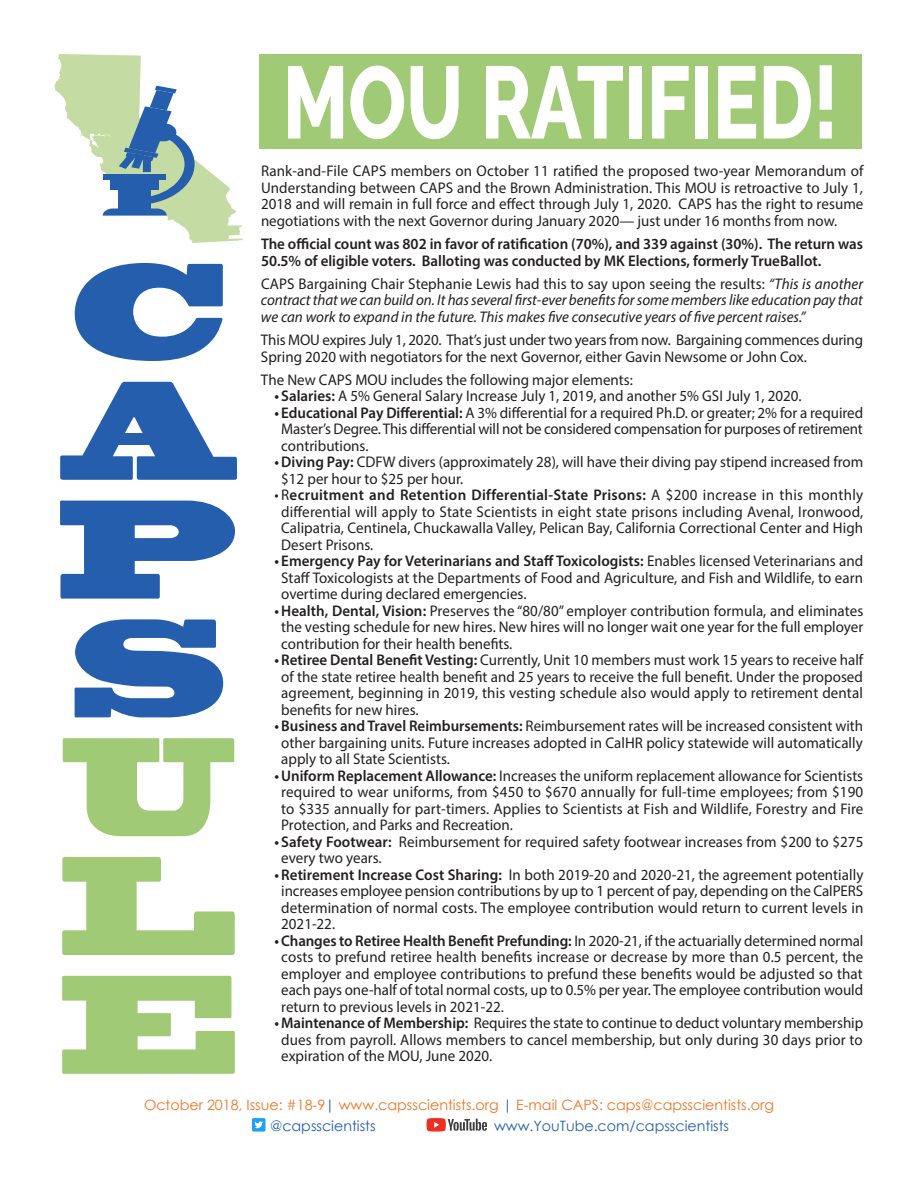
<style>
.page{position:relative;width:918px;height:1188px;background:#fff}
.page>*{position:absolute;margin:0;border:0;box-sizing:border-box;transform-origin:0 0}
.t1{font:130.65px "Blackoak Std";color:#245eac;scale:.76 1}
.t2{font:130.65px "Blackoak Std";color:#a1ca77;scale:.76 1}
.t3{font:800 102.3px "Raleway";color:#fff;scale:.74 1}
.Paragraph_Style_1{font:15.45px/16.5px "Myriad Pro";color:#231f20;text-align:justify}
.Paragraph_Style_1-2{font:italic 15.45px/16.5px "Myriad Pro";color:#231f20;text-align:justify}
.Paragraph_Style_1-3{font:600 15.45px/16.5px "Myriad Pro";color:#231f20}
.t4{font:14.25px "Century Gothic";color:#ed7625}
.t5{font:14.25px "Century Gothic";color:#245eac}
.s1{font-style:normal}
.s2{font-weight:600}
.s3{color:#245eac}
</style>
<div class="page">
<svg style="left:54px;top:54px;width:189px;height:189px"></svg>
<svg style="left:427px;top:1118px;width:60px;height:14px"></svg>
<div style="left:252px;top:1118px;width:14px;height:14px;background:#1ca1f2;border-radius:2px"></div>
<svg style="left:255px;top:1121px;width:8px;height:7px"></svg>
<div style="left:260px;top:54px;width:602px;height:94px;background:#a1ca77"></div>
<p class="t3" style="left:283px;top:44px;width:752px">MOU RATIFIED!</p>
<p class="Paragraph_Style_1" style="left:261px;top:163px;width:604px">Rank-and-File CAPS members on October 11 ratified the proposed two-year Memorandum of Understanding between CAPS and the Brown Administration. This MOU is retroactive to July 1, 2018 and will remain in full force and effect through July 1, 2020. CAPS has the right to resume negotiations with the next Governor during January 2020— just under 16 months from now.</p>
<p class="Paragraph_Style_1-3" style="left:261px;top:235px;width:604px">The official count was 802 in favor of ratification (70%), and 339 against (30%). The return was<br>50.5% of eligible voters. Balloting was conducted by MK Elections, formerly TrueBallot.</p>
<p class="Paragraph_Style_1-2" style="left:261px;top:275px;width:604px"><span class="s1">CAPS Bargaining Chair Stephanie Lewis had this to say upon seeing the results:</span> “This is another contract that we can build on. It has several first-ever benefits for some members like education pay that we can work to expand in the future. This makes five consecutive years of five percent raises.”</p>
<p class="Paragraph_Style_1" style="left:261px;top:331px;width:604px">This MOU expires July 1, 2020. That’s just under two years from now. Bargaining commences during<br>Spring 2020 with negotiators for the next Governor, either Gavin Newsome or John Cox.</p>
<p class="Paragraph_Style_1" style="left:261px;top:371px;width:373px">The New CAPS MOU includes the following major elements:</p>
<p class="Paragraph_Style_1" style="left:274px;top:388px;width:529px"><span class="s2">• Salaries:</span> A 5% General Salary Increase July 1, 2019, and another 5% GSI July 1, 2020.</p>
<p class="Paragraph_Style_1" style="left:281px;top:404px;width:583px;text-indent:-7px"><span class="s2">• Educational Pay Differential:</span> A 3% differential for a required Ph.D. or greater; 2% for a required Master’s Degree. This differential will not be considered compensation for purposes of retirement contributions.</p>
<p class="Paragraph_Style_1" style="left:281px;top:454px;width:583px;text-indent:-7px"><span class="s2">•Diving Pay:</span> CDFW divers (approximately 28), will have their diving pay stipend increased from $12 per hour to $25 per hour.</p>
<p class="Paragraph_Style_1" style="left:281px;top:487px;width:584px;text-indent:-7px">• R<span class="s2">ecruitment and Retention Differential-State Prisons:</span> A $200 increase in this monthly differential will apply to State Scientists in eight state prisons including Avenal, Ironwood, Calipatria, Centinela, Chuckawalla Valley, Pelican Bay, California Correctional Center and High Desert Prisons.</p>
<p class="Paragraph_Style_1" style="left:281px;top:553px;width:583px;text-indent:-7px"><span class="s2">• Emergency Pay for Veterinarians and Staff Toxicologists:</span> Enables licensed Veterinarians and Staff Toxicologists at the Departments of Food and Agriculture, and Fish and Wildlife, to earn overtime during declared emergencies.</p>
<p class="Paragraph_Style_1" style="left:281px;top:602px;width:584px;text-indent:-7px"><span class="s2">•Health, Dental, Vision:</span> Preserves the “80/80” employer contribution formula, and eliminates the vesting schedule for new hires. New hires will no longer wait one year for the full employer contribution for their health benefits.</p>
<p class="Paragraph_Style_1" style="left:281px;top:652px;width:584px;text-indent:-7px"><span class="s2">•Retiree Dental Benefit Vesting:</span> Currently, Unit 10 members must work 15 years to receive half of the state retiree health benefit and 25 years to receive the full benefit. Under the proposed agreement, beginning in 2019, this vesting schedule also would apply to retirement dental benefits for new hires.</p>
<p class="Paragraph_Style_1" style="left:281px;top:718px;width:584px;text-indent:-7px"><span class="s2">•Business and Travel Reimbursements:</span> Reimbursement rates will be increased consistent with other bargaining units. Future increases adopted in CalHR policy statewide will automatically apply to all State Scientists.</p>
<p class="Paragraph_Style_1" style="left:281px;top:767px;width:584px;text-indent:-7px"><span class="s2">•Uniform Replacement Allowance:</span> Increases the uniform replacement allowance for Scientists required to wear uniforms, from $450 to $670 annually for full-time employees; from $190 to $335 annually for part-timers. Applies to Scientists at Fish and Wildlife, Forestry and Fire Protection, and Parks and Recreation.</p>
<p class="Paragraph_Style_1" style="left:281px;top:833px;width:584px;text-indent:-7px"><span class="s2">• Safety Footwear:</span> Reimbursement for required safety footwear increases from $200 to $275 every two years.</p>
<p class="Paragraph_Style_1" style="left:281px;top:866px;width:584px;text-indent:-7px"><span class="s2">•Retirement Increase Cost Sharing:</span> In both 2019-20 and 2020-21, the agreement potentially increases employee pension contributions by up to 1 percent of pay, depending on the CalPERS determination of normal costs. The employee contribution would return to current levels in 2021-22.</p>
<p class="Paragraph_Style_1" style="left:281px;top:932px;width:584px;text-indent:-7px"><span class="s2">•Changes to Retiree Health Benefit Prefunding:</span> In 2020-21, if the actuarially determined normal costs to prefund retiree health benefits increase or decrease by more than 0.5 percent, the employer and employee contributions to prefund these benefits would be adjusted so that each pays one-half of total normal costs, up to 0.5% per year. The employee contribution would return to previous levels in 2021-22.</p>
<p class="Paragraph_Style_1" style="left:281px;top:1015px;width:583px;text-indent:-7px"><span class="s2">•Maintenance of Membership:</span> Requires the state to continue to deduct voluntary membership dues from payroll. Allows members to cancel membership, but only during 30 days prior to expiration of the MOU, June 2020.</p>
<p class="t1" style="left:70px;top:225px;width:207px">C</p>
<p class="t1" style="left:57px;top:344px;width:242px">A</p>
<p class="t1" style="left:58px;top:463px;width:239px">P</p>
<p class="t1" style="left:70px;top:582px;width:209px">S</p>
<p class="t2" style="left:61px;top:701px;width:232px">U</p>
<p class="t2" style="left:60px;top:819px;width:234px">L</p>
<p class="t2" style="left:60px;top:938px;width:234px">E</p>
<p class="t4" style="left:144px;top:1095px;width:631px">October 2018, Issue: #18-9<span class="s3">|</span> www.capsscientists.org <span class="s3">|</span> E-mail CAPS: caps@capsscientists.org</p>
<p class="t5" style="left:270px;top:1116px;width:107px">@capsscientists</p>
<p class="t5" style="left:494px;top:1116px;width:237px">www.YouTube.com/capsscientists</p>
</div>
